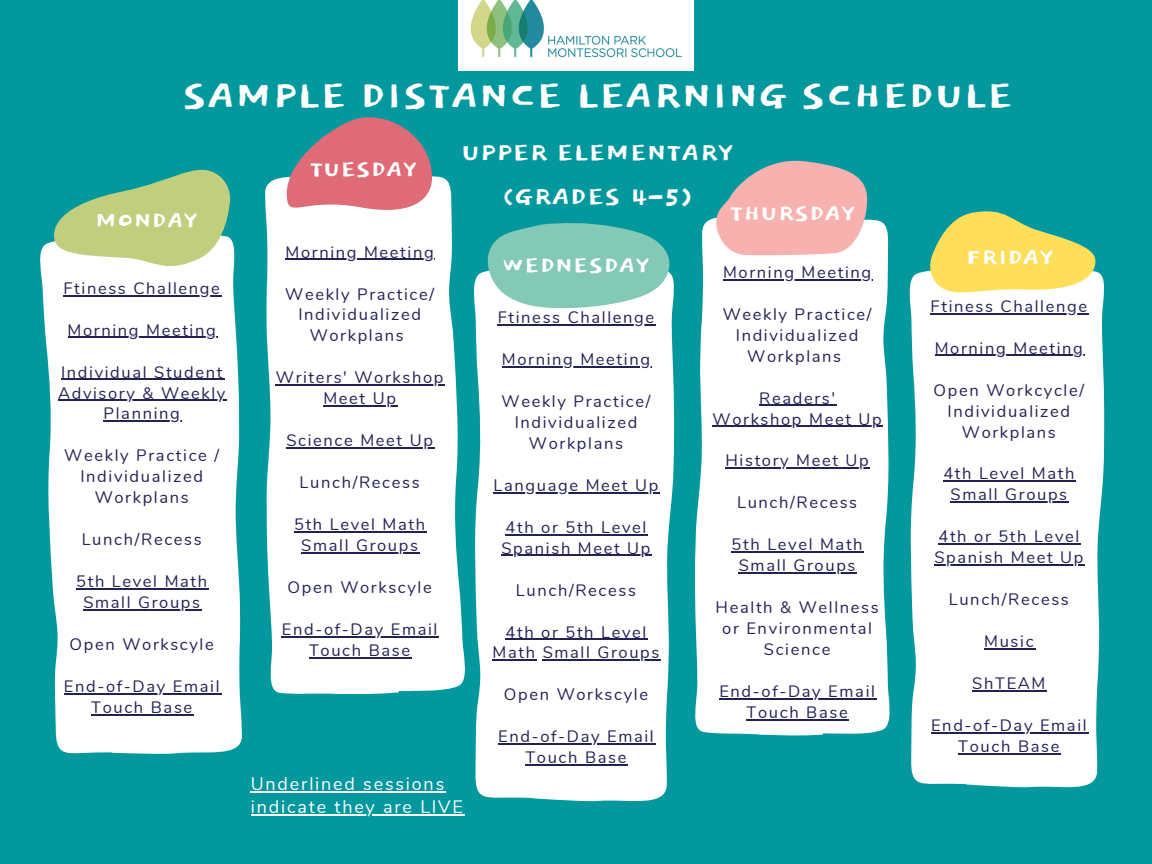
<style>
.page{position:relative;width:1152px;height:864px;background:#03989e}
.page>*{position:absolute;margin:0;border:0;box-sizing:border-box;transform-origin:0 0}
.t1{font:48.3px "Dokdo";color:#fff}
.t2{font:31.5px/43.8px "Dokdo";color:#fff;text-align:center}
.t3{font:28.5px "Dokdo";color:#fff}
.t4{font:18px/23.4px "Nunito";letter-spacing:.1em;color:#fff}
.t5{font:16.5px/21px "Nunito";letter-spacing:.1em;color:#232253;text-align:center}
</style>
<div class="page">
<div style="left:910px;top:349px;width:56px;height:436px;background:#fff"></div>
<div style="left:966px;top:349px;width:139px;height:439px;background:#fff"></div>
<svg style="left:45px;top:331px;width:61px;height:423px;background:#dff0f2"></svg>
<div style="left:106px;top:331px;width:136px;height:423px;background:#fff"></div>
<svg style="left:474px;top:272px;width:58px;height:526px;background:#eef7f7"></svg>
<div style="left:532px;top:273px;width:143px;height:529px;background:#fff"></div>
<svg style="left:399px;top:176px;width:66px;height:516px;background:#daeff0"></svg>
<div style="left:265px;top:177px;width:134px;height:517px;background:#fff"></div>
<svg style="left:833px;top:223px;width:57px;height:511px;background:#eaf5f6"></svg>
<div style="left:695px;top:297px;width:138px;height:439px;background:#fff"></div>
<svg style="left:287px;top:117px;width:146px;height:105px"></svg>
<svg style="left:482px;top:223px;width:188px;height:85px;background:#82c9bb"></svg>
<svg style="left:702px;top:160px;width:181px;height:137px"></svg>
<svg style="left:40px;top:169px;width:196px;height:162px"></svg>
<img style="left:458px;top:0;width:235px;height:71px">
<svg style="left:910px;top:211px;width:194px;height:138px"></svg>
<hr style="left:63px;top:295px;width:159px;height:1px;background:#232253">
<hr style="left:68px;top:337px;width:149px;height:1px;background:#232253">
<hr style="left:61px;top:379px;width:163px;height:1px;background:#232253">
<hr style="left:58px;top:400px;width:169px;height:1px;background:#232253">
<hr style="left:104px;top:421px;width:78px;height:1px;background:#232253">
<hr style="left:76px;top:588px;width:133px;height:2px;background:#232253">
<hr style="left:83px;top:609px;width:119px;height:1px;background:#232253">
<hr style="left:64px;top:693px;width:157px;height:1px;background:#232253">
<hr style="left:91px;top:714px;width:103px;height:1px;background:#232253">
<hr style="left:286px;top:259px;width:149px;height:1px;background:#232253">
<hr style="left:276px;top:385px;width:169px;height:1px;background:#232253">
<hr style="left:323px;top:406px;width:75px;height:1px;background:#232253">
<hr style="left:286px;top:447px;width:149px;height:2px;background:#232253">
<hr style="left:294px;top:531px;width:133px;height:1px;background:#232253">
<hr style="left:301px;top:552px;width:119px;height:1px;background:#232253">
<hr style="left:282px;top:636px;width:157px;height:1px;background:#232253">
<hr style="left:309px;top:657px;width:103px;height:1px;background:#232253">
<hr style="left:498px;top:324px;width:158px;height:2px;background:#232253">
<hr style="left:502px;top:366px;width:150px;height:1px;background:#232253">
<hr style="left:494px;top:492px;width:166px;height:1px;background:#232253">
<hr style="left:506px;top:534px;width:142px;height:1px;background:#232253">
<hr style="left:501px;top:555px;width:151px;height:1px;background:#232253">
<hr style="left:506px;top:639px;width:142px;height:1px;background:#232253">
<hr style="left:493px;top:660px;width:44px;height:1px;background:#232253">
<hr style="left:543px;top:660px;width:118px;height:1px;background:#232253">
<hr style="left:498px;top:744px;width:157px;height:1px;background:#232253">
<hr style="left:525px;top:764px;width:103px;height:2px;background:#232253">
<hr style="left:723px;top:279px;width:150px;height:1px;background:#232253">
<hr style="left:759px;top:405px;width:78px;height:1px;background:#232253">
<hr style="left:713px;top:426px;width:170px;height:1px;background:#232253">
<hr style="left:726px;top:468px;width:144px;height:1px;background:#232253">
<hr style="left:732px;top:551px;width:132px;height:2px;background:#232253">
<hr style="left:739px;top:572px;width:118px;height:2px;background:#232253">
<hr style="left:719px;top:698px;width:158px;height:1px;background:#232253">
<hr style="left:747px;top:719px;width:102px;height:1px;background:#232253">
<hr style="left:931px;top:313px;width:158px;height:1px;background:#232253">
<hr style="left:935px;top:355px;width:150px;height:1px;background:#232253">
<hr style="left:943px;top:481px;width:133px;height:1px;background:#232253">
<hr style="left:951px;top:502px;width:118px;height:1px;background:#232253">
<hr style="left:938px;top:544px;width:143px;height:1px;background:#232253">
<hr style="left:934px;top:564px;width:151px;height:2px;background:#232253">
<hr style="left:984px;top:648px;width:51px;height:2px;background:#232253">
<hr style="left:972px;top:690px;width:75px;height:1px;background:#232253">
<hr style="left:931px;top:732px;width:157px;height:1px;background:#232253">
<hr style="left:958px;top:753px;width:103px;height:1px;background:#232253">
<hr style="left:251px;top:791px;width:195px;height:2px;background:#fff">
<hr style="left:251px;top:814px;width:214px;height:2px;background:#fff">
<h1 class="t1" style="left:182px;top:74px;width:833px">SAMPLE DISTANCE LEARNING SCHEDULE</h1>
<h2 class="t2" style="left:461px;top:132px;width:274px">UPPER ELEMENTARY (GRADES 4-5)</h2>
<h3 class="t3" style="left:310px;top:156px;width:109px">TUESDAY</h3>
<h3 class="t3" style="left:95px;top:207px;width:104px">MONDAY</h3>
<h3 class="t3" style="left:730px;top:200px;width:127px">THURSDAY</h3>
<p class="t5" style="left:63px;top:278px;width:158px">Ftiness Challenge</p>
<p class="t5" style="left:68px;top:320px;width:150px">Morning Meeting</p>
<p class="t5" style="left:58px;top:362px;width:169px">Individual Student<br>Advisory &amp; Weekly<br>Planning</p>
<p class="t5" style="left:64px;top:445px;width:156px">Weekly Practice /<br>Individualized<br>Workplans</p>
<p class="t5" style="left:82px;top:529px;width:122px">Lunch/Recess</p>
<p class="t5" style="left:76px;top:571px;width:133px">5th Level Math<br>Small Groups</p>
<p class="t5" style="left:70px;top:634px;width:146px">Open Workscyle</p>
<p class="t5" style="left:64px;top:676px;width:157px">End-of-Day Email<br>Touch Base</p>
<p class="t5" style="left:286px;top:242px;width:150px">Morning Meeting</p>
<p class="t5" style="left:285px;top:284px;width:150px">Weekly Practice/<br>Individualized<br>Workplans</p>
<p class="t5" style="left:276px;top:367px;width:169px">Writers' Workshop<br>Meet Up</p>
<p class="t5" style="left:286px;top:430px;width:148px">Science Meet Up</p>
<p class="t5" style="left:300px;top:472px;width:122px">Lunch/Recess</p>
<p class="t5" style="left:294px;top:514px;width:133px">5th Level Math<br>Small Groups</p>
<p class="t5" style="left:288px;top:577px;width:146px">Open Workscyle</p>
<p class="t5" style="left:282px;top:619px;width:157px">End-of-Day Email<br>Touch Base</p>
<p class="t4" style="left:251px;top:772px;width:214px">Underlined sessions indicate they are LIVE</p>
<h3 class="t3" style="left:502px;top:253px;width:149px">WEDNESDAY</h3>
<p class="t5" style="left:498px;top:307px;width:158px">Ftiness Challenge</p>
<p class="t5" style="left:502px;top:349px;width:150px">Morning Meeting</p>
<p class="t5" style="left:502px;top:391px;width:150px">Weekly Practice/<br>Individualized<br>Workplans</p>
<p class="t5" style="left:494px;top:475px;width:166px">Language Meet Up</p>
<p class="t5" style="left:501px;top:517px;width:151px;text-align:left">4th or 5th Level<br>Spanish Meet Up</p>
<p class="t5" style="left:516px;top:580px;width:122px">Lunch/Recess</p>
<p class="t5" style="left:493px;top:622px;width:168px">4th or 5th Level<br>Math Small Groups</p>
<p class="t5" style="left:504px;top:684px;width:146px">Open Workscyle</p>
<p class="t5" style="left:498px;top:726px;width:157px">End-of-Day Email<br>Touch Base</p>
<p class="t5" style="left:723px;top:262px;width:150px">Morning Meeting</p>
<p class="t5" style="left:723px;top:304px;width:150px">Weekly Practice/<br>Individualized<br>Workplans</p>
<p class="t5" style="left:713px;top:388px;width:171px">Readers'<br>Workshop Meet Up</p>
<p class="t5" style="left:726px;top:451px;width:145px">History Meet Up</p>
<p class="t5" style="left:737px;top:492px;width:122px">Lunch/Recess</p>
<p class="t5" style="left:732px;top:534px;width:133px">5th Level Math<br>Small Groups</p>
<p class="t5" style="left:716px;top:597px;width:165px">Health &amp; Wellness or Environmental<br>Science</p>
<p class="t5" style="left:719px;top:681px;width:157px">End-of-Day Email<br>Touch Base</p>
<h3 class="t3" style="left:966px;top:244px;width:89px">FRIDAY</h3>
<p class="t5" style="left:931px;top:296px;width:158px">Ftiness Challenge</p>
<p class="t5" style="left:935px;top:338px;width:150px">Morning Meeting</p>
<p class="t5" style="left:934px;top:380px;width:152px">Open Workcycle/<br>Individualized<br>Workplans</p>
<p class="t5" style="left:943px;top:464px;width:133px">4th Level Math<br>Small Groups</p>
<p class="t5" style="left:934px;top:526px;width:151px;text-align:left">4th or 5th Level<br>Spanish Meet Up</p>
<p class="t5" style="left:949px;top:589px;width:122px">Lunch/Recess</p>
<p class="t5" style="left:984px;top:631px;width:51px">Music</p>
<p class="t5" style="left:972px;top:673px;width:75px">ShTEAM</p>
<p class="t5" style="left:931px;top:715px;width:157px">End-of-Day Email<br>Touch Base</p>
</div>
